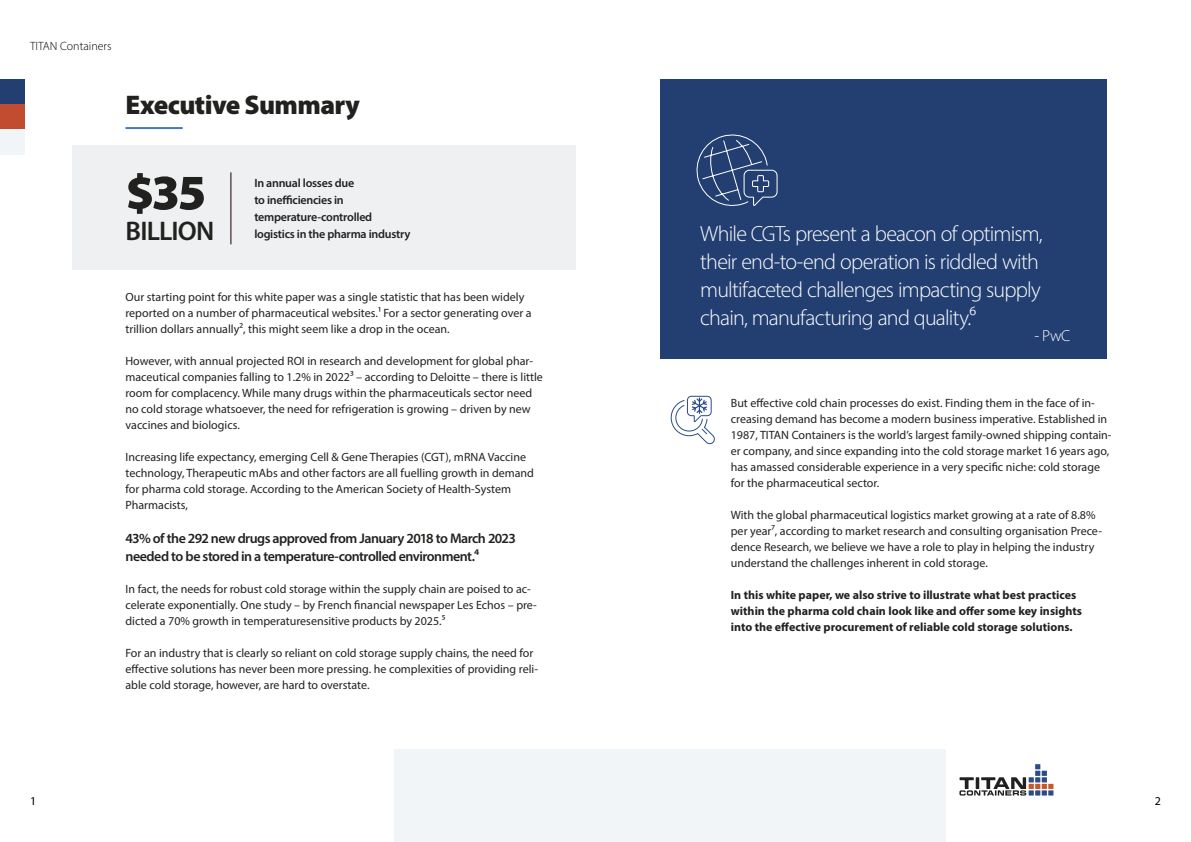
<style>
.page{position:relative;width:1191px;height:842px;background:#fff}
.page>*{position:absolute;margin:0;border:0;box-sizing:border-box;transform-origin:0 0}
.t1{font:900 50px "Myriad Pro";color:#21211f}
.t2{font:900 27px "Myriad Pro";letter-spacing:-.025em;color:#21211f}
.t3{font:600 27px "Myriad Pro";letter-spacing:-.025em;color:#21211f}
.t4{font:300 22px/28px "Myriad Pro";letter-spacing:-.035em;color:#fff;text-align:justify}
.t5{font:300 16px "Myriad Pro";color:#fff}
.t6{font:600 14px/18px "Myriad Pro";letter-spacing:-.035em;color:#21211f}
.t7{font:12px/16px "Myriad Pro";color:#21211f}
.t8{font:700 12px/16px "Myriad Pro";color:#21211f}
.t9{font:600 12px/17px "Myriad Pro";letter-spacing:-.02em;color:#21211f}
.t10{font:300 12px "Myriad Pro";color:#000}
.t11{font:12px "Myriad Pro";color:#000}
</style>
<div class="page">
<hr style="left:125px;top:127px;width:58px;height:2px;background:#407dbf">
<svg style="left:670px;top:395px;width:45px;height:50px"></svg>
<div style="left:72px;top:145px;width:503px;height:124px;background:#eff0f2"></div>
<hr style="left:230px;top:172px;width:1px;height:72px;background:#160000">
<div style="left:660px;top:79px;width:447px;height:280px;background:#233f72"></div>
<svg style="left:696px;top:134px;width:82px;height:72px"></svg>
<div style="left:394px;top:749px;width:552px;height:93px;background:#f2f5f8"></div>
<svg style="left:959px;top:764px;width:94px;height:31px"></svg>
<div style="left:0;top:79px;width:25px;height:25px;background:#233f72"></div>
<div style="left:0;top:104px;width:25px;height:25px;background:#c14c30"></div>
<div style="left:0;top:129px;width:25px;height:25px;background:#f2f5f8"></div>
<p class="t10" style="left:30px;top:39px;width:83px">TITAN Containers</p>
<h2 class="t2" style="left:125px;top:87px;width:236px">Executive Summary</h2>
<h1 class="t1" style="left:125px;top:159px;width:82px">$35</h1>
<p class="t9" style="left:254px;top:174px;width:158px">In annual losses due<br>to inefficiencies in temperature-controlled logistics in the pharma industry</p>
<h2 class="t3" style="left:125px;top:213px;width:91px">BILLION</h2>
<h3 class="t4" style="left:691px;top:219px;width:353px">“ While CGTs present a beacon of optimism,</h3>
<p class="t7" style="left:125px;top:289px;width:408px">Our starting point for this white paper was a single statistic that has been widely reported on a number of pharmaceutical websites.1 For a sector generating over a trillion dollars annually2, this might seem like a drop in the ocean.</p>
<p class="t7" style="left:125px;top:353px;width:419px">However, with annual projected ROI in research and development for global phar&shy;maceutical companies falling to 1.2% in 20223 – according to Deloitte – there is little room for complacency. While many drugs within the pharmaceuticals sector need no cold storage whatsoever, the need for refrigeration is growing – driven by new vaccines and biologics.</p>
<p class="t7" style="left:125px;top:449px;width:410px">Increasing life expectancy, emerging Cell &amp; Gene Therapies (CGT), mRNA Vaccine technology, Therapeutic mAbs and other factors are all fuelling growth in demand for pharma cold storage. According to the American Society of Health-System Pharmacists,</p>
<p class="t6" style="left:125px;top:529px;width:392px">43% of the 292 new drugs approved from January 2018 to March 2023 needed to be stored in a temperature-controlled environment.⁴</p>
<p class="t7" style="left:125px;top:581px;width:413px">In fact, the needs for robust cold storage within the supply chain are poised to ac&shy;celerate exponentially. One study – by French financial newspaper Les Echos – pre&shy;dicted a 70% growth in temperaturesensitive products by 2025.⁵</p>
<p class="t7" style="left:125px;top:645px;width:414px">For an industry that is clearly so reliant on cold storage supply chains, the need for effective solutions has never been more pressing. he complexities of providing reli&shy;able cold storage, however, are hard to overstate.</p>
<h3 class="t4" style="left:700px;top:247px;width:342px">their end-to-end operation is riddled with multifaceted challenges impacting supply chain, manufacturing and quality.⁶</h3>
<h3 class="t5" style="left:1034px;top:326px;width:37px">- PwC</h3>
<p class="t7" style="left:731px;top:395px;width:382px">But effective cold chain processes do exist. Finding them in the face of in&shy;creasing demand has become a modern business imperative. Established in 1987, TITAN Containers is the world’s largest family-owned shipping contain&shy;er company, and since expanding into the cold storage market 16 years ago, has amassed considerable experience in a very specific niche: cold storage for the pharmaceutical sector.</p>
<p class="t7" style="left:731px;top:507px;width:373px">With the global pharmaceutical logistics market growing at a rate of 8.8% per year⁷, according to market research and consulting organisation Prece&shy;dence Research, we believe we have a role to play in helping the industry understand the challenges inherent in cold storage.</p>
<p class="t8" style="left:731px;top:587px;width:353px">In this white paper, we also strive to illustrate what best practices within the pharma cold chain look like and offer some key insights into the effective procurement of reliable cold storage solutions.</p>
<p class="t11" style="left:30px;top:793px;width:8px">1</p>
<p class="t11" style="left:1154px;top:793px;width:8px">2</p>
</div>
